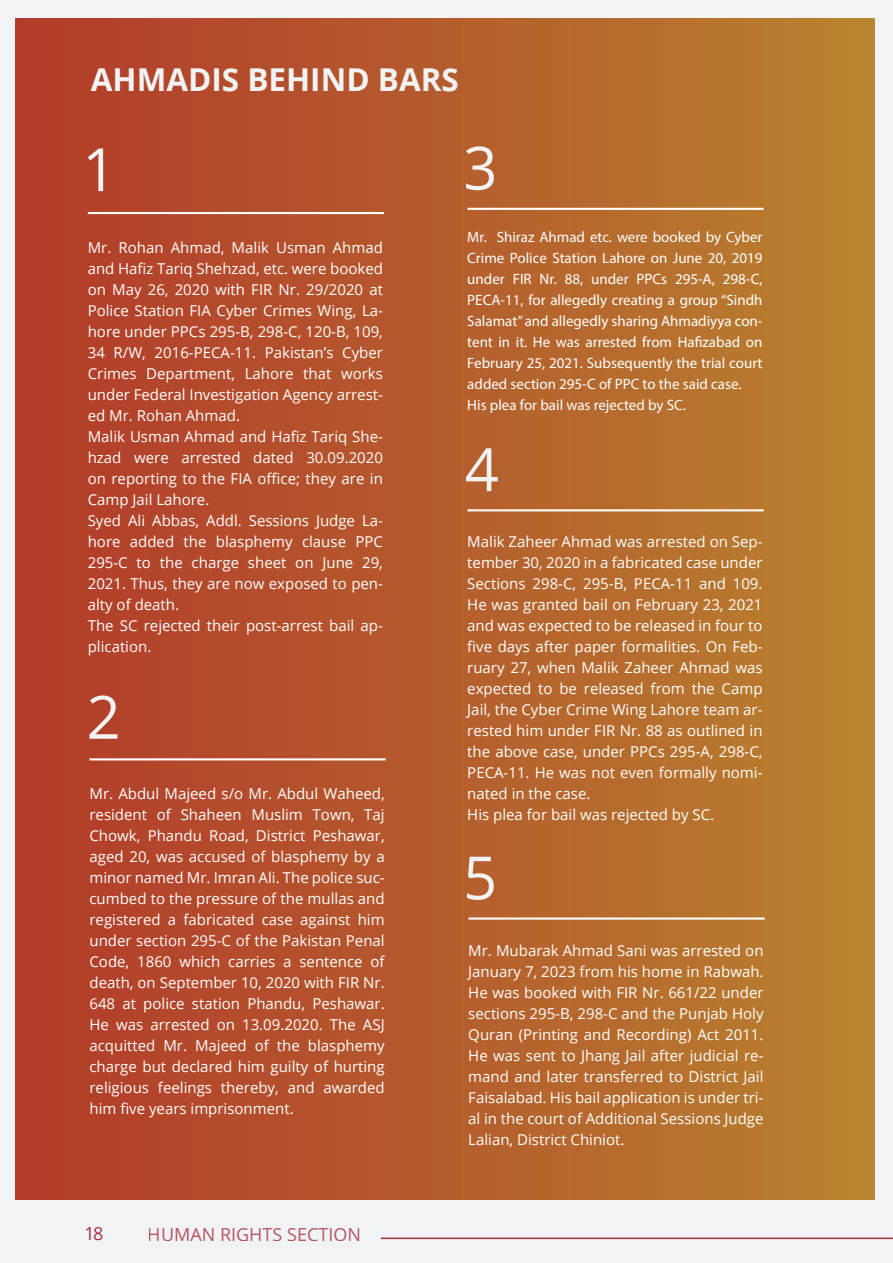
<style>
.page{position:relative;width:893px;height:1263px;background:#f2f3f4}
.page>*{position:absolute;margin:0;border:0;box-sizing:border-box;transform-origin:0 0}
.t1{font:59.7px "Open Sans";color:#f2f3f4}
.t2{font:700 31.5px "Open Sans";color:#f2f3f4}
.t3{font:18px "Open Sans";color:#a62e3f}
.t4{font:15px/21px "Open Sans";color:#fff}
.t5{font:15px/21px "Myriad Pro";color:#fff}
</style>
<div class="page">
<hr style="left:381px;top:1237px;width:512px;height:2px;background:#a62e3f">
<div style="left:15px;top:18px;width:860px;height:1181px;background:linear-gradient(to right,#b2392a,#b8822f)"></div>
<hr style="left:88px;top:212px;width:296px;height:2px;background:#fff">
<hr style="left:89px;top:758px;width:297px;height:2px;background:#fff">
<hr style="left:467px;top:509px;width:297px;height:2px;background:#fff">
<hr style="left:467px;top:208px;width:297px;height:2px;background:#fff">
<hr style="left:468px;top:917px;width:297px;height:3px;background:#fff">
<h2 class="t2" style="left:91px;top:57px;width:370px">AHMADIS BEHIND BARS</h2>
<h1 class="t1" style="left:82px;top:129px;width:36px">1</h1>
<p class="t4" style="left:88px;top:236px;width:297px">Mr. Rohan Ahmad, Malik Usman Ahmad and Hafiz Tariq Shehzad, etc. were booked on May 26, 2020 with FIR Nr. 29/2020 at Police Station FIA Cyber Crimes Wing, La&shy;hore under PPCs 295-B, 298-C, 120-B, 109, 34 R/W, 2016-PECA-11. Pakistan’s Cyber Crimes Department, Lahore that works under Federal Investigation Agency arrest&shy;ed Mr. Rohan Ahmad.<br>Malik Usman Ahmad and Hafiz Tariq She&shy;hzad were arrested dated 30.09.2020 on reporting to the FIA office; they are in Camp Jail Lahore.<br>Syed Ali Abbas, Addl. Sessions Judge La&shy;hore added the blasphemy clause PPC 295-C to the charge sheet on June 29, 2021. Thus, they are now exposed to pen&shy;alty of death.<br>The SC rejected their post-arrest bail ap&shy;plication.</p>
<h1 class="t1" style="left:87px;top:676px;width:36px">2</h1>
<p class="t4" style="left:89px;top:782px;width:297px;text-align:justify">Mr. Abdul Majeed s/o Mr. Abdul Waheed, resident of Shaheen Muslim Town, Taj Chowk, Phandu Road, District Peshawar, aged 20, was accused of blasphemy by a minor named Mr. Imran Ali. The police suc&shy;cumbed to the pressure of the mullas and registered a fabricated case against him under section 295-C of the Pakistan Penal Code, 1860 which carries a sentence of death, on September 10, 2020 with FIR Nr.<br>648 at police station Phandu, Peshawar.<br>He was arrested on 13.09.2020. The ASJ acquitted Mr. Majeed of the blasphemy charge but declared him guilty of hurting religious feelings thereby, and awarded him five years imprisonment.</p>
<h1 class="t1" style="left:463px;top:127px;width:36px">3</h1>
<p class="t5" style="left:467px;top:227px;width:297px">Mr. Shiraz Ahmad etc. were booked by Cyber Crime Police Station Lahore on June 20, 2019 under FIR Nr. 88, under PPCs 295-A, 298-C, PECA-11, for allegedly creating a group “Sindh Salamat” and allegedly sharing Ahmadiyya con&shy;tent in it. He was arrested from Hafizabad on February 25, 2021. Subsequently the trial court added section 295-C of PPC to the said case.<br>His plea for bail was rejected by SC.</p>
<h1 class="t1" style="left:465px;top:429px;width:36px">4</h1>
<p class="t4" style="left:467px;top:530px;width:297px">Malik Zaheer Ahmad was arrested on Sep&shy;tember 30, 2020 in a fabricated case under Sections 298-C, 295-B, PECA-11 and 109.<br>He was granted bail on February 23, 2021 and was expected to be released in four to five days after paper formalities. On Feb&shy;ruary 27, when Malik Zaheer Ahmad was expected to be released from the Camp Jail, the Cyber Crime Wing Lahore team ar&shy;rested him under FIR Nr. 88 as outlined in the above case, under PPCs 295-A, 298-C, PECA-11. He was not even formally nomi&shy;nated in the case.<br>His plea for bail was rejected by SC.</p>
<h1 class="t1" style="left:463px;top:837px;width:36px">5</h1>
<p class="t4" style="left:468px;top:940px;width:297px;text-align:justify">Mr. Mubarak Ahmad Sani was arrested on January 7, 2023 from his home in Rabwah.<br>He was booked with FIR Nr. 661/22 under sections 295-B, 298-C and the Punjab Holy Quran (Printing and Recording) Act 2011.<br>He was sent to Jhang Jail after judicial re&shy;mand and later transferred to District Jail Faisalabad. His bail application is under tri&shy;al in the court of Additional Sessions Judge Lalian, District Chiniot.</p>
<p class="t3" style="left:84px;top:1221px;width:20px">18</p>
<p class="t3" style="left:148px;top:1222px;width:215px">HUMAN RIGHTS SECTION</p>
</div>
